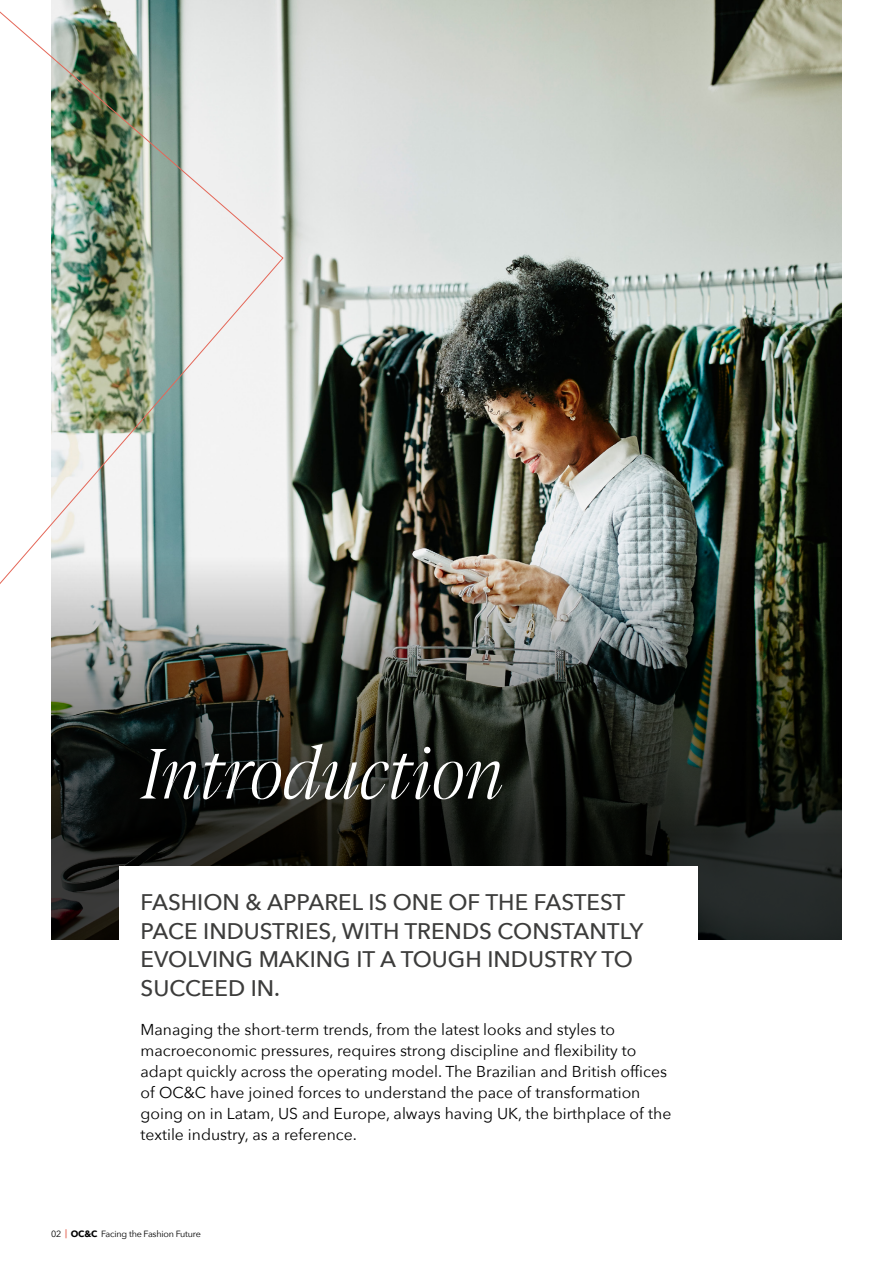
<style>
.page{position:relative;width:893px;height:1263px;background:#fff}
.page>*{position:absolute;margin:0;border:0;box-sizing:border-box;transform-origin:0 0}
.t1{font:italic 300 75px "Pensum Display";letter-spacing:-.01em;color:#fff}
.t2{font:500 22.5px/28.5px "Avenir Next";color:#3c3c3b}
.t3{font:15.75px/21px "Avenir Next";color:#000}
.t4{font:9px "Avenir Next";letter-spacing:-.025em;color:#000}
.s1{font-weight:700}
</style>
<div class="page">
<img style="left:284px;top:0;width:558px;height:136px">
<img style="left:51px;top:136px;width:791px;height:804px">
<img style="left:0;top:0;width:284px;height:713px">
<div style="left:119px;top:867px;width:578px;height:302px;background:#fff"></div>
<h1 class="t1" style="left:140px;top:720px;width:365px">Introduction</h1>
<h2 class="t2" style="left:141px;top:887px;width:504px">FASHION &amp; APPAREL IS ONE OF THE FASTEST<br>PACE INDUSTRIES, WITH TRENDS CONSTANTLY<br>EVOLVING MAKING IT A TOUGH INDUSTRY TO<br>SUCCEED IN.</h2>
<p class="t3" style="left:141px;top:1018px;width:532px">Managing the short-term trends, from the latest looks and styles to macroeconomic pressures, requires strong discipline and flexibility to adapt quickly across the operating model. The Brazilian and British offices of OC&amp;C have joined forces to understand the pace of transformation going on in Latam, US and Europe, always having UK, the birthplace of the textile industry, as a reference.</p>
<p class="t4" style="left:51px;top:1227px;width:151px">02 <sup>|</sup> <span class="s1">OC&amp;C</span> Facing the Fashion Future</p>
</div>
